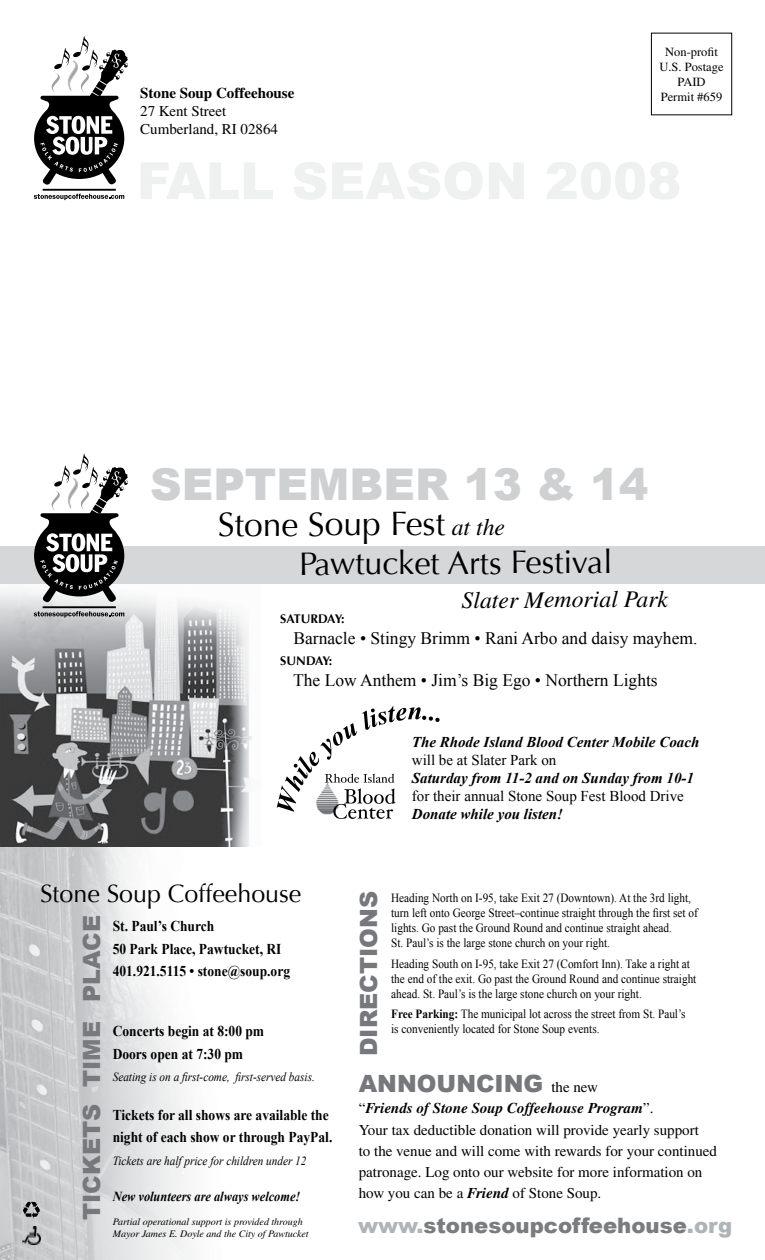
<style>
.page{position:relative;width:765px;height:1260px;background:#fff}
.page>*{position:absolute;margin:0;border:0;box-sizing:border-box;transform-origin:0 0}
.t1{font:900 43.75px "Arial";color:#cfd0d2}
.t2{font:33.75px "Optima";letter-spacing:-.005em;color:#000}
.t3{font:32.5px "Optima";letter-spacing:-.005em;color:#000}
.t4{font:25px "Optima";color:#000}
.t5{font:900 23.75px "Arial";color:#76787b}
.t6{font:italic 23.75px "Times";letter-spacing:-.005em;color:#000}
.t7{font:900 23.75px "Arial";color:#797a7d}
.t8{font:900 21.25px "Arial";color:#7a7c7e}
.t9{font:17.5px "Times New Roman";color:#000}
.t10{font:15px/21.2px "Times";color:#000}
.t11{font:700 15px/22.5px "Times New Roman";color:#000;scale:.9 1}
.t12{font:italic 700 15px "Times New Roman";color:#000}
.t13{font:15px "Times New Roman";color:#000}
.t14{font:700 15px "Times";color:#000}
.t15{font:italic 700 13.75px "Times New Roman";color:#000;scale:.9 1}
.t16{font:12.5px/15px "Times New Roman";color:#000;scale:.9 1}
.t17{font:italic 12.5px "Times New Roman";color:#000;scale:.9 1}
.t18{font:12.5px/15px "Times";color:#000;text-align:center}
.t19{font:700 12.5px "Optima";color:#000}
.t20{font:italic 10px/12px "Times";color:#000}
.s1{font-family:"Times";font-style:italic;font-size:23.75px}
.s2{font-family:"Times";font-weight:400;font-size:15px;color:#000}
.s3{font-weight:700;font-style:italic}
.s4{font-weight:700}
.s5{color:#b1b4b6}
</style>
<div class="page">
<img style="left:0;top:583px;width:260px;height:265px">
<img style="left:0;top:848px;width:189px;height:412px">
<div style="left:0;top:546px;width:765px;height:37px;background:#d5d7d8"></div>
<img style="left:22px;top:1226px;width:19px;height:19px">
<div style="left:651px;top:33px;width:81px;height:82px;border:1px solid #000"></div>
<hr style="left:43px;top:189px;width:73px;height:2px;background:#000">
<svg style="left:34px;top:194px;width:90px;height:6px"></svg>
<svg style="left:34px;top:36px;width:94px;height:149px"></svg>
<svg style="left:23px;top:1202px;width:17px;height:16px"></svg>
<svg style="left:277px;top:706px;width:163px;height:113px"></svg>
<hr style="left:43px;top:606px;width:73px;height:2px;background:#000">
<svg style="left:34px;top:611px;width:90px;height:7px"></svg>
<svg style="left:34px;top:454px;width:94px;height:149px"></svg>
<p class="t14" style="left:140px;top:84px;width:156px">Stone Soup Coffeehouse</p>
<p class="t10" style="left:140px;top:102px;width:139px;line-height:18px">27 Kent Street<br>Cumberland, RI 02864</p>
<p class="t18" style="left:659px;top:45px;width:66px">Non-profit<br>U.S. Postage<br>PAID<br>Permit #659</p>
<h1 class="t1" style="left:150px;top:460px;width:500px">SEPTEMBER 13 &amp; 14</h1>
<h2 class="t2" style="left:218px;top:504px;width:289px">Stone Soup Fest <span class="s1">at the</span></h2>
<h3 class="t3" style="left:299px;top:544px;width:315px">Pawtucket Arts Festival</h3>
<h3 class="t6" style="left:462px;top:586px;width:208px">Slater Memorial Park</h3>
<p class="t19" style="left:280px;top:612px;width:40px">SATURDA</p>
<p class="t19" style="left:335px;top:612px;width:11px">Y:</p>
<h3 class="t9" style="left:293px;top:628px;width:406px">Barnacle • Stingy Brimm • Rani Arbo and daisy mayhem.</h3>
<p class="t19" style="left:280px;top:654px;width:26px">SUNDA</p>
<p class="t19" style="left:322px;top:654px;width:11px">Y:</p>
<h3 class="t9" style="left:293px;top:670px;width:366px">The Low Anthem • Jim’s Big Ego • Northern Lights</h3>
<h3 class="t4" style="left:40px;top:879px;width:263px">Stone Soup Coffeehouse</h3>
<h3 class="t5" style="left:79px;top:1002px;width:88px;rotate:-90deg">PLACE</h3>
<h3 class="t7" style="left:79px;top:1087px;width:67px;rotate:-90deg">TIME</h3>
<h3 class="t5" style="left:79px;top:1220px;width:118px;rotate:-90deg">TICKETS</h3>
<p class="t11" style="left:113px;top:915px;width:199px">St. Paul’s Church<br>50 Park Place, Pawtucket, RI<br>401.921.5115 • stone@soup.org</p>
<p class="t11" style="left:113px;top:1020px;width:170px">Concerts begin at 8:00 pm<br>Doors open at 7:30 pm</p>
<p class="t17" style="left:113px;top:1070px;width:226px">Seating is on a first-come, first-served basis.</p>
<p class="t11" style="left:113px;top:1104px;width:246px">Tickets for all shows are available the night of each show or through PayPal.</p>
<p class="t17" style="left:113px;top:1153px;width:217px">Tickets are half price for children under 12</p>
<p class="t15" style="left:113px;top:1189px;width:210px">New volunteers are always welcome!</p>
<p class="t20" style="left:113px;top:1216px;width:198px">Partial operational support is provided through<br>Mayor James E. Doyle and the City of Pawtucket</p>
<p class="t12" style="left:412px;top:733px;width:289px">The Rhode Island Blood Center Mobile Coach</p>
<p class="t13" style="left:412px;top:751px;width:146px">will be at Slater Park on</p>
<p class="t12" style="left:412px;top:769px;width:284px">Saturday from 11-2 and on Sunday from 10-1</p>
<p class="t13" style="left:412px;top:787px;width:274px">for their annual Stone Soup Fest Blood Drive</p>
<p class="t12" style="left:412px;top:805px;width:153px">Donate while you listen!</p>
<h3 class="t5" style="left:355px;top:1056px;width:166px;rotate:-90deg">DIRECTIONS</h3>
<h3 class="t5" style="left:359px;top:1070px;width:241px">ANNOUNCING <span class="s2">the new</span></h3>
<p class="t10" style="left:359px;top:1098px;width:360px">“<span class="s3">Friends of Stone Soup Coffeehouse Program</span>”.<br>Your tax deductible donation will provide yearly support<br>to the venue and will come with rewards for your continued patronage. Log onto our website for more information on how you can be a <span class="s3">Friend</span> of Stone Soup.</p>
<p class="t16" style="left:391px;top:890px;width:342px">Heading North on I-95, take Exit 27 (Downtown). At the 3rd light, turn left onto George Street–continue straight through the first set of lights. Go past the Ground Round and continue straight ahead.<br>St. Paul’s is the large stone church on your right.</p>
<p class="t16" style="left:391px;top:956px;width:341px">Heading South on I-95, take Exit 27 (Comfort Inn). Take a right at the end of the exit. Go past the Ground Round and continue straight ahead. St. Paul’s is the large stone church on your right.</p>
<p class="t16" style="left:391px;top:1006px;width:329px"><span class="s4">Free Parking:</span> The municipal lot across the street from St. Paul’s is conveniently located for Stone Soup events.</p>
<h3 class="t8" style="left:358px;top:1213px;width:376px"><span class="s5">www.</span>stonesoupcoffeehouse<span class="s5">.org</span></h3>
</div>
